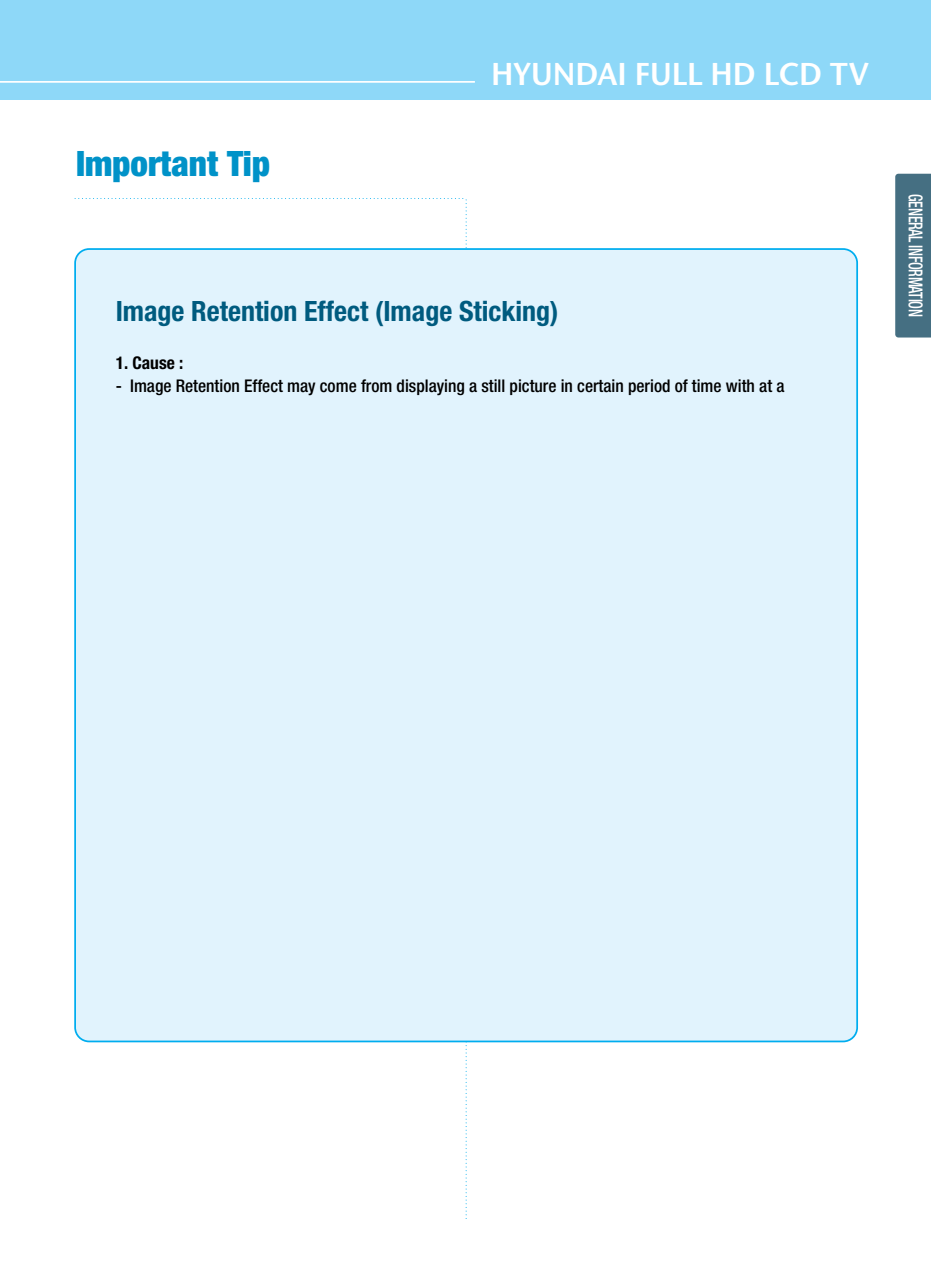
<style>
.page{position:relative;width:931px;height:1280px;background:#fff}
.page>*{position:absolute;margin:0;border:0;box-sizing:border-box;transform-origin:0 0}
.t1{font:900 condensed 35px "Helvetica Neue";color:#0092c8}
.t2{font:31.5px "Stone Sans ITCTT Semi";color:#fff;scale:.96 1}
.t3{font:700 condensed 28px "Helvetica Neue";color:#005b7f}
.t4{font:500 condensed 19.25px "Helvetica Neue";letter-spacing:-.025em;color:#fff;scale:.73 1}
.t5{font:500 condensed 17.5px "Helvetica Neue";color:#000}
.t6{font:700 condensed 17.5px "Helvetica Neue";color:#000}
</style>
<div class="page">
<div style="left:0;top:0;width:931px;height:99px;background:#8ed8f8"></div>
<hr style="left:0;top:81px;width:475px;height:2px;background:#fff">
<div style="left:895px;top:174px;width:36px;height:163px;background:#456f82"></div>
<div style="left:75px;top:249px;width:782px;height:792px;background:#e1f3fd;border-radius:14px"></div>
<h1 class="t1" style="left:76px;top:151px;width:196px">Important Tip</h1>
<h2 class="t2" style="left:491px;top:62px;width:395px">HYUNDAI FULL HD LCD TV</h2>
<h3 class="t3" style="left:116px;top:301px;width:444px">Image Retention Effect (Image Sticking)</h3>
<p class="t6" style="left:116px;top:357px;width:69px">1. Cause :</p>
<p class="t5" style="left:116px;top:379px;width:670px">- Image Retention Effect may come from displaying a still picture in certain period of time with at a</p>
<p class="t4" style="left:922px;top:194px;width:170px;rotate:90deg">GENERAL INFORMATION</p>
</div>
